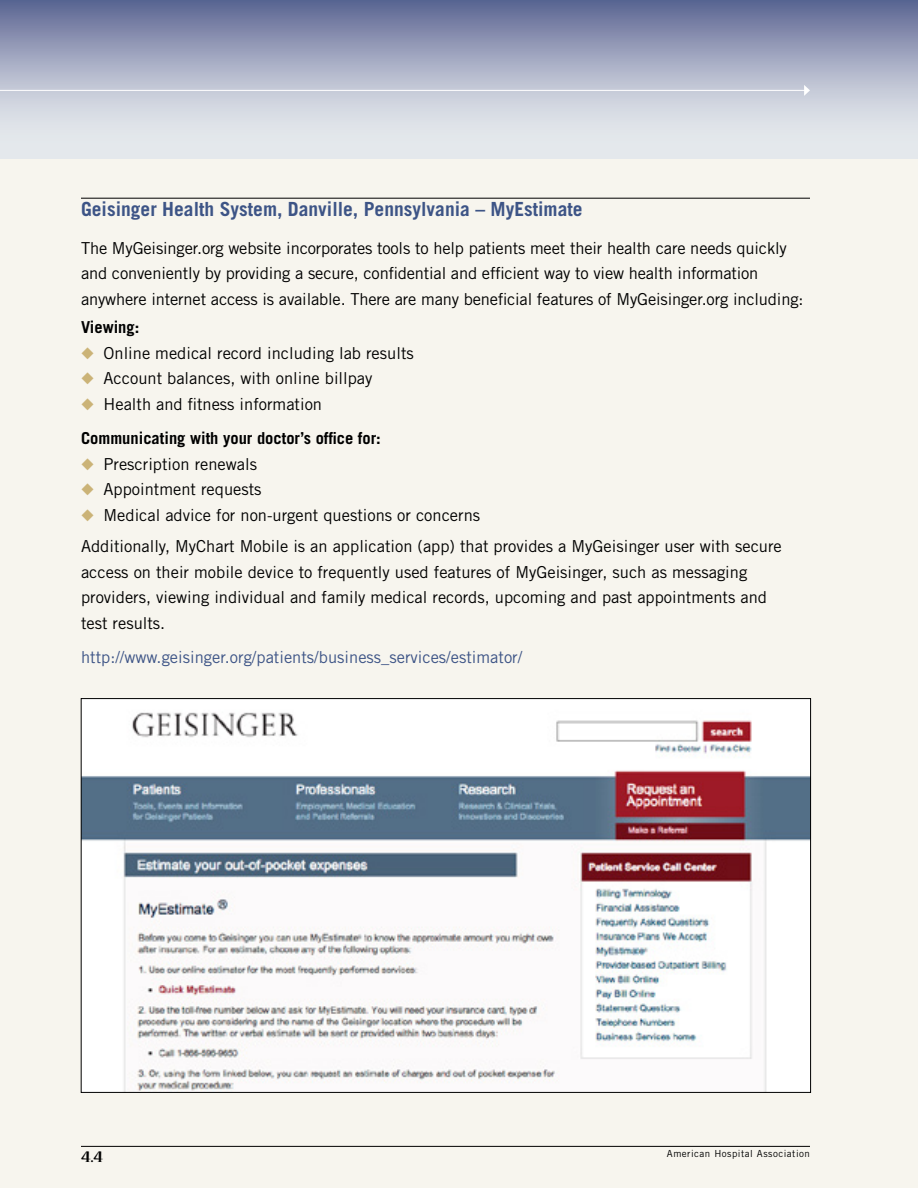
<style>
.page{position:relative;width:918px;height:1188px;background:#f7f5ee}
.page>*{position:absolute;margin:0;border:0;box-sizing:border-box;transform-origin:0 0}
.t1{font:700 19.5px "Trade Gothic";color:#3d5486}
.t2{font:700 18px "Nueva Std";color:#000}
.t3{font:16.5px/25.5px "Trade Gothic";color:#000}
.t4{font:700 16.5px/34.5px "Trade Gothic";color:#000}
.t5{font:16.5px "Trade Gothic";color:#3d5486}
.t6{font:9.75px "Trade Gothic";letter-spacing:.05em;color:#000}
.s1{color:#cbb377}
.s2{font-weight:400}
</style>
<div class="page">
<svg style="left:0;top:0;width:918px;height:159px;background:#b1b6ca"></svg>
<hr style="left:81px;top:1146px;width:729px;height:1px;background:#000">
<hr style="left:0;top:90px;width:805px;height:1px;background:#fff">
<svg style="left:804px;top:85px;width:6px;height:11px"></svg>
<img style="left:83px;top:700px;width:726px;height:391px">
<hr style="left:81px;top:198px;width:729px;height:1px;background:#000">
<p class="t1" style="left:81px;top:197px;width:503px">Geisinger Health System, Danville, Pennsylvania – MyEstimate</p>
<p class="t3" style="left:81px;top:235px;width:724px">The MyGeisinger.org website incorporates tools to help patients meet their health care needs quickly and conveniently by providing a secure, confidential and efficient way to view health information anywhere internet access is available. There are many beneficial features of MyGeisinger.org including:</p>
<p class="t4" style="left:81px;top:310px;width:60px">Viewing:</p>
<p class="t3" style="left:81px;top:340px;width:334px"><span class="s1">◆</span> Online medical record including lab results</p>
<p class="t3" style="left:81px;top:366px;width:293px"><span class="s1">◆</span> Account balances, with online billpay</p>
<p class="t4" style="left:81px;top:386px;width:301px"><span class="s1">◆</span> <span class="s2">Health and fitness information<br></span>Communicating with your doctor’s office for:</p>
<p class="t3" style="left:81px;top:451px;width:178px"><span class="s1">◆</span> Prescription renewals</p>
<p class="t3" style="left:81px;top:476px;width:182px"><span class="s1">◆</span> Appointment requests</p>
<p class="t3" style="left:81px;top:499px;width:702px;line-height:31.5px"><span class="s1">◆</span> Medical advice for non-urgent questions or concerns<br>Additionally, MyChart Mobile is an application (app) that provides a MyGeisinger user with secure</p>
<p class="t3" style="left:81px;top:559px;width:688px">access on their mobile device to frequently used features of MyGeisinger, such as messaging providers, viewing individual and family medical records, upcoming and past appointments and test results.</p>
<p class="t5" style="left:81px;top:647px;width:443px">http://www.geisinger.org/patients/business_services/estimator/</p>
<p class="t2" style="left:81px;top:1148px;width:24px">4.4</p>
<p class="t6" style="left:667px;top:1148px;width:145px">American Hospital Association</p>
</div>
